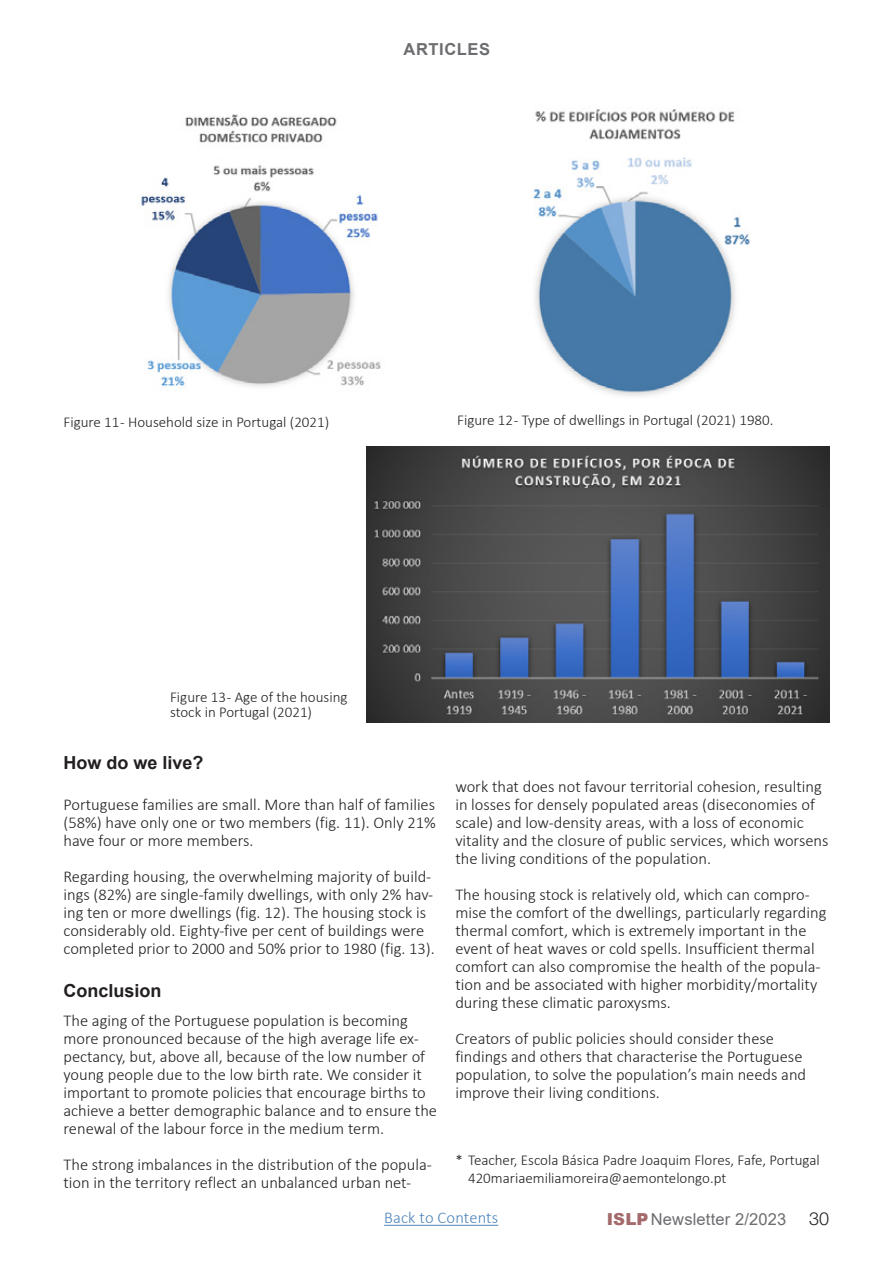
<style>
.page{position:relative;width:893px;height:1263px;background:#fff}
.page>*{position:absolute;margin:0;border:0;box-sizing:border-box;transform-origin:0 0}
.väliotsikko{font:700 18px "Arial";color:#231f20}
.t1{font:300 18px "Helvetica Neue LT Std";color:#231f20}
.Leipis{font:300 16.5px/18px "Calibri";color:#231f20}
.t2{font:16.5px "Arial";letter-spacing:.01em;color:#6c6d70}
.t3{font:300 16.5px "Calibri";letter-spacing:.01em;color:#4d84bb}
.VINJETTITEKSTI_ei_näy_sislussa_center{font:700 16.5px "Arial";letter-spacing:.035em;color:#6c6d70}
.kuvateksti{font:300 15px/15px "Calibri";color:#231f20}
.kirjoittajan_tiedot_lopussa{font:300 15px "Calibri";color:#231f20}
.s1{font-weight:900;color:#a46a6b}
</style>
<div class="page">
<hr style="left:384px;top:1225px;width:114px;height:1px;background:#4d84bb">
<img style="left:141px;top:114px;width:240px;height:276px">
<img style="left:533px;top:109px;width:217px;height:287px">
<img style="left:367px;top:447px;width:462px;height:275px">
<p class="VINJETTITEKSTI_ei_näy_sislussa_center" style="left:404px;top:37px;width:88px">ARTICLES</p>
<p class="kuvateksti" style="left:63px;top:415px;width:267px">Figure 11 - Household size in Portugal (2021)</p>
<p class="kuvateksti" style="left:170px;top:689px;width:179px">Figure 13 - Age of the housing stock in Portugal (2021)</p>
<p class="kuvateksti" style="left:457px;top:413px;width:318px">Figure 12 - Type of dwellings in Portugal (2021) 1980.</p>
<p class="väliotsikko" style="left:63px;top:750px;width:142px">How do we live?</p>
<p class="Leipis" style="left:63px;top:795px;width:374px;text-align:justify">Portuguese families are small. More than half of families (58%) have only one or two members (fig. 11). Only 21% have four or more members.</p>
<p class="Leipis" style="left:63px;top:867px;width:373px">Regarding housing, the overwhelming majority of build&shy;ings (82%) are single-family dwellings, with only 2% hav&shy;ing ten or more dwellings (fig. 12). The housing stock is considerably old. Eighty-five per cent of buildings were completed prior to 2000 and 50% prior to 1980 (fig. 13).</p>
<p class="väliotsikko" style="left:63px;top:978px;width:100px">Conclusion</p>
<p class="Leipis" style="left:63px;top:1011px;width:375px">The aging of the Portuguese population is becoming more pronounced because of the high average life ex&shy;pectancy, but, above all, because of the low number of young people due to the low birth rate. We consider it important to promote policies that encourage births to achieve a better demographic balance and to ensure the renewal of the labour force in the medium term.</p>
<p class="Leipis" style="left:63px;top:1155px;width:370px">The strong imbalances in the distribution of the popula&shy;tion in the territory reflect an unbalanced urban net-</p>
<p class="Leipis" style="left:455px;top:777px;width:375px">work that does not favour territorial cohesion, resulting in losses for densely populated areas (diseconomies of scale) and low-density areas, with a loss of economic vitality and the closure of public services, which worsens the living conditions of the population.</p>
<p class="Leipis" style="left:455px;top:885px;width:373px">The housing stock is relatively old, which can compro&shy;mise the comfort of the dwellings, particularly regarding thermal comfort, which is extremely important in the event of heat waves or cold spells. Insufficient thermal comfort can also compromise the health of the popula&shy;tion and be associated with higher morbidity/mortality during these climatic paroxysms.</p>
<p class="Leipis" style="left:455px;top:1029px;width:352px">Creators of public policies should consider these findings and others that characterise the Portuguese population, to solve the population’s main needs and improve their living conditions.</p>
<p class="kirjoittajan_tiedot_lopussa" style="left:455px;top:1150px;width:366px">* Teacher, Escola Básica Padre Joaquim Flores, Fafe, Portugal</p>
<p class="kirjoittajan_tiedot_lopussa" style="left:468px;top:1168px;width:260px">420mariaemiliamoreira@aemontelongo.pt</p>
<p class="t3" style="left:384px;top:1207px;width:116px">Back to Contents</p>
<p class="t2" style="left:607px;top:1207px;width:181px"><span class="s1">ISLP</span> Newsletter 2/2023</p>
<p class="t1" style="left:809px;top:1207px;width:22px">30</p>
</div>
